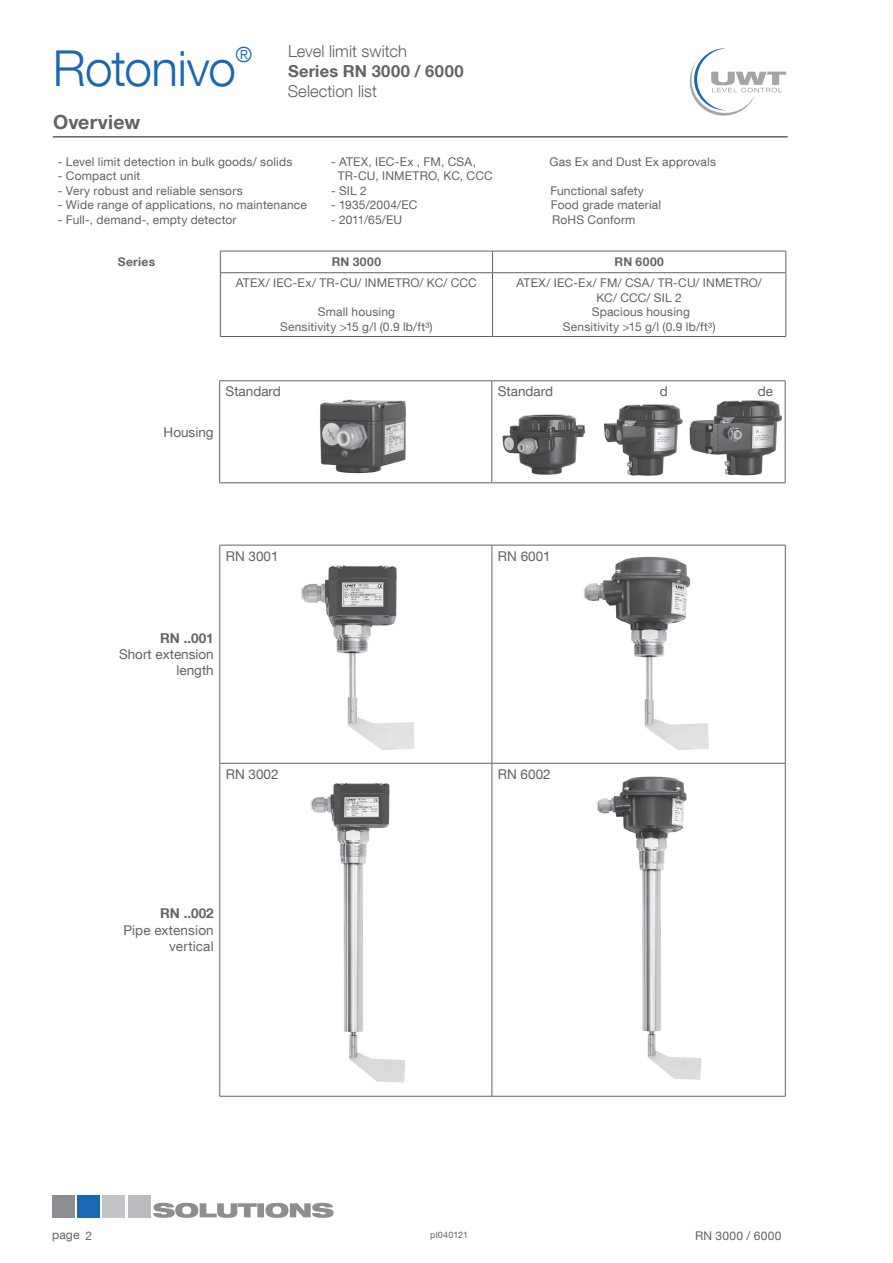
<style>
.page{position:relative;width:893px;height:1263px;background:#fff}
.page>*{position:absolute;margin:0;border:0;box-sizing:border-box;transform-origin:0 0}
.t1{font:300 49.5px "Helvetica Neue LT Com";letter-spacing:-.015em;color:#1a67b3}
.t2{font:300 20.85px "Helvetica Neue LT Com";color:#1a67b3}
.t3{font:700 19.5px "Helvetica Neue LT Com";letter-spacing:.005em;color:#636366}
.t4{font:300 16.5px "Helvetica Neue LT Com";color:#636366}
.t5{font:700 16.5px "Helvetica Neue LT Com";letter-spacing:.02em;color:#636366}
.t6{font:13.5px/16.2px "Helvetica Neue LT Com";color:#636366;text-align:right}
.t7{font:700 13.5px "Helvetica Neue LT Com";color:#636366}
.t8{font:12px/14.4px "Helvetica Neue LT Com";letter-spacing:.015em;color:#636366;text-align:center}
.t9{font:700 12px "Helvetica Neue LT Com";letter-spacing:.03em;color:#636366}
.t10{font:9px "Helvetica Neue LT Com";letter-spacing:.02em;color:#636366}
</style>
<div class="page">
<svg style="left:689px;top:48px;width:97px;height:68px"></svg>
<div style="left:53px;top:1196px;width:22px;height:22px;background:#8c8e91"></div>
<div style="left:78px;top:1196px;width:22px;height:22px;background:#1a67b3"></div>
<div style="left:103px;top:1196px;width:22px;height:22px;background:#c3c4c7"></div>
<div style="left:128px;top:1196px;width:22px;height:22px;background:#bbbcbf"></div>
<svg style="left:153px;top:1203px;width:181px;height:15px"></svg>
<hr style="left:220px;top:545px;width:272px;height:1px;background:#636366">
<hr style="left:219px;top:545px;width:1px;height:218px;background:#636366">
<hr style="left:492px;top:545px;width:293px;height:1px;background:#636366">
<hr style="left:492px;top:545px;width:1px;height:218px;background:#636366">
<hr style="left:785px;top:545px;width:1px;height:218px;background:#636366">
<hr style="left:220px;top:763px;width:272px;height:1px;background:#636366">
<hr style="left:219px;top:763px;width:1px;height:333px;background:#636366">
<hr style="left:492px;top:763px;width:293px;height:1px;background:#636366">
<hr style="left:492px;top:763px;width:1px;height:333px;background:#636366">
<hr style="left:785px;top:763px;width:1px;height:333px;background:#636366">
<hr style="left:220px;top:1096px;width:272px;height:1px;background:#636366">
<hr style="left:492px;top:1096px;width:293px;height:1px;background:#636366">
<hr style="left:220px;top:251px;width:272px;height:1px;background:#636366">
<svg style="left:220px;top:251px;width:1px;height:21px"></svg>
<hr style="left:492px;top:251px;width:294px;height:1px;background:#636366">
<svg style="left:492px;top:251px;width:1px;height:21px"></svg>
<svg style="left:786px;top:251px;width:1px;height:22px"></svg>
<hr style="left:220px;top:272px;width:272px;height:1px;background:#636366">
<hr style="left:220px;top:273px;width:1px;height:63px;background:#636366">
<hr style="left:492px;top:272px;width:294px;height:1px;background:#636366">
<hr style="left:492px;top:273px;width:1px;height:63px;background:#636366">
<hr style="left:786px;top:273px;width:1px;height:63px;background:#636366">
<hr style="left:220px;top:336px;width:272px;height:1px;background:#636366">
<hr style="left:492px;top:336px;width:294px;height:1px;background:#636366">
<hr style="left:219px;top:380px;width:273px;height:1px;background:#636366">
<hr style="left:219px;top:381px;width:1px;height:102px;background:#636366">
<hr style="left:492px;top:380px;width:293px;height:1px;background:#636366">
<hr style="left:491px;top:381px;width:1px;height:102px;background:#636366">
<hr style="left:785px;top:381px;width:1px;height:102px;background:#636366">
<hr style="left:219px;top:483px;width:273px;height:1px;background:#636366">
<hr style="left:492px;top:483px;width:293px;height:1px;background:#636366">
<hr style="left:53px;top:136px;width:735px;height:2px;background:#636366">
<img style="left:319px;top:399px;width:87px;height:75px">
<img style="left:502px;top:414px;width:84px;height:61px">
<img style="left:603px;top:404px;width:80px;height:72px">
<img style="left:689px;top:400px;width:92px;height:76px">
<img style="left:583px;top:556px;width:126px;height:194px">
<img style="left:301px;top:565px;width:114px;height:185px">
<img style="left:310px;top:782px;width:95px;height:301px">
<img style="left:596px;top:776px;width:105px;height:304px">
<h1 class="t1" style="left:53px;top:38px;width:185px">Rotonivo</h1>
<h2 class="t2" style="left:235px;top:42px;width:18px">®</h2>
<h3 class="t3" style="left:53px;top:109px;width:89px">Overview</h3>
<h3 class="t4" style="left:288px;top:41px;width:120px">Level limit switch</h3>
<h3 class="t5" style="left:288px;top:61px;width:177px">Series RN 3000 / 6000</h3>
<h3 class="t4" style="left:288px;top:81px;width:91px">Selection list</h3>
<p class="t8" style="left:58px;top:154px;width:236px">- Level limit detection in bulk goods/ solids</p>
<p class="t8" style="left:58px;top:169px;width:84px">- Compact unit</p>
<p class="t8" style="left:58px;top:183px;width:186px">- Very robust and reliable sensors</p>
<p class="t8" style="left:58px;top:197px;width:250px">- Wide range of applications, no maintenance</p>
<p class="t8" style="left:58px;top:212px;width:180px">- Full-, demand-, empty detector</p>
<p class="t8" style="left:331px;top:154px;width:147px">- ATEX, IEC-Ex , FM, CSA,</p>
<p class="t8" style="left:549px;top:154px;width:168px">Gas Ex and Dust Ex approvals</p>
<p class="t8" style="left:338px;top:169px;width:157px">TR-CU, INMETRO, KC, CCC</p>
<p class="t8" style="left:331px;top:183px;width:37px">- SIL 2</p>
<p class="t8" style="left:550px;top:183px;width:95px">Functional safety</p>
<p class="t8" style="left:331px;top:197px;width:88px">- 1935/2004/EC</p>
<p class="t8" style="left:551px;top:197px;width:112px">Food grade material</p>
<p class="t8" style="left:331px;top:212px;width:73px">- 2011/65/EU</p>
<p class="t8" style="left:552px;top:212px;width:85px">RoHS Conform</p>
<p class="t9" style="left:118px;top:254px;width:39px">Series</p>
<p class="t9" style="left:332px;top:254px;width:51px">RN 3000</p>
<p class="t9" style="left:614px;top:254px;width:51px">RN 6000</p>
<p class="t8" style="left:236px;top:276px;width:243px">ATEX/ IEC-Ex/ TR-CU/ INMETRO/ KC/ CCC</p>
<p class="t8" style="left:280px;top:304px;width:154px">Small housing<br>Sensitivity &gt;15 g/l (0.9 lb/ft³)</p>
<p class="t8" style="left:516px;top:276px;width:247px">ATEX/ IEC-Ex/ FM/ CSA/ TR-CU/ INMETRO/<br>KC/ CCC/ SIL 2<br>Spacious housing<br>Sensitivity &gt;15 g/l (0.9 lb/ft³)</p>
<p class="t6" style="left:164px;top:423px;width:52px">Housing</p>
<p class="t6" style="left:226px;top:383px;width:57px">Standard</p>
<p class="t6" style="left:498px;top:383px;width:57px">Standard</p>
<p class="t6" style="left:660px;top:383px;width:10px">d</p>
<p class="t6" style="left:758px;top:383px;width:17px">de</p>
<p class="t6" style="left:226px;top:547px;width:54px">RN 3001</p>
<p class="t6" style="left:498px;top:547px;width:54px">RN 6001</p>
<p class="t7" style="left:160px;top:629px;width:55px">RN ..001</p>
<p class="t6" style="left:119px;top:646px;width:96px">Short extension length</p>
<p class="t6" style="left:226px;top:766px;width:54px">RN 3002</p>
<p class="t6" style="left:498px;top:766px;width:54px">RN 6002</p>
<p class="t7" style="left:160px;top:905px;width:55px">RN ..002</p>
<p class="t6" style="left:123px;top:921px;width:92px">Pipe extension vertical</p>
<p class="t8" style="left:85px;top:1228px;width:8px">2</p>
<p class="t10" style="left:430px;top:1229px;width:39px">pl040121</p>
<p class="t8" style="left:695px;top:1228px;width:88px">RN 3000 / 6000</p>
<p class="t8" style="left:52px;top:1228px;width:29px">page</p>
</div>
